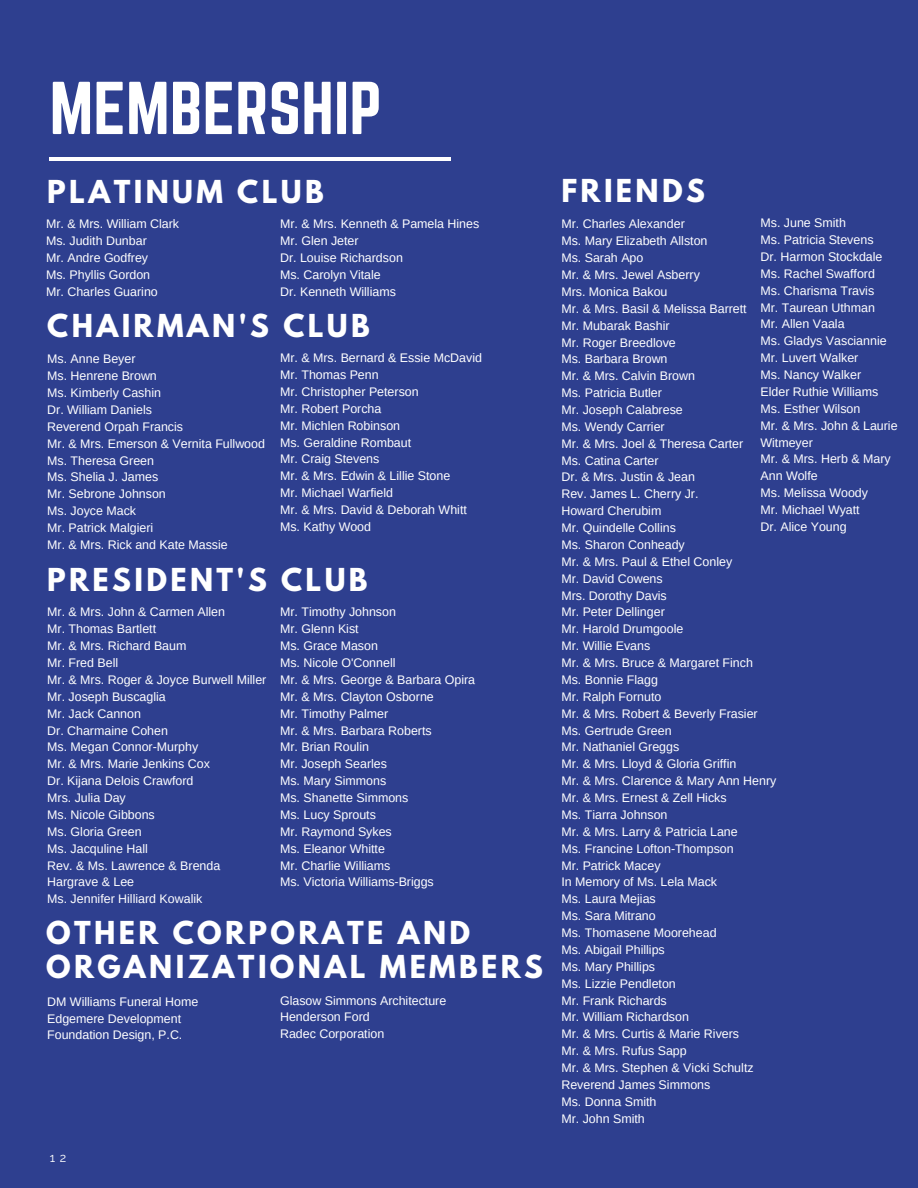
<style>
.page{position:relative;width:918px;height:1188px;background:#2e3f8f}
.page>*{position:absolute;margin:0;border:0;box-sizing:border-box;transform-origin:0 0}
.t1{font:65.4px "Norwester";color:#fff}
.t2{font:700 28.05px/33.8px "League Spartan";letter-spacing:.12em;color:#fff}
.t3{font:12.45px/16.8px "Arimo";color:#fff}
.t4{font:12.45px "Raleway";color:#fff}
</style>
<div class="page">
<hr style="left:49px;top:158px;width:402px;height:3px;background:#fff">
<h1 class="t1" style="left:50px;top:77px;width:334px">MEMBERSHIP</h1>
<h2 class="t2" style="left:47px;top:174px;width:278px">PLATINUM CLUB</h2>
<p class="t3" style="left:46px;top:216px;width:134px">Mr. &amp; Mrs. William Clark<br>Ms. Judith Dunbar<br>Mr. Andre Godfrey<br>Ms. Phyllis Gordon<br>Mr. Charles Guarino</p>
<p class="t3" style="left:280px;top:216px;width:201px">Mr. &amp; Mrs. Kenneth &amp; Pamela Hines<br>Mr. Glen Jeter<br>Dr. Louise Richardson<br>Ms. Carolyn Vitale<br>Dr. Kenneth Williams</p>
<h2 class="t2" style="left:47px;top:308px;width:324px">CHAIRMAN'S CLUB</h2>
<p class="t3" style="left:47px;top:351px;width:219px">Ms. Anne Beyer<br>Ms. Henrene Brown<br>Ms. Kimberly Cashin<br>Dr. William Daniels<br>Reverend Orpah Francis<br>Mr. &amp; Mrs. Emerson &amp; Vernita Fullwood<br>Ms. Theresa Green<br>Ms. Shelia J. James<br>Mr. Sebrone Johnson<br>Ms. Joyce Mack<br>Mr. Patrick Malgieri<br>Mr. &amp; Mrs. Rick and Kate Massie</p>
<p class="t3" style="left:280px;top:350px;width:203px">Mr. &amp; Mrs. Bernard &amp; Essie McDavid<br>Mr. Thomas Penn<br>Mr. Christopher Peterson<br>Mr. Robert Porcha<br>Mr. Michlen Robinson<br>Ms. Geraldine Rombaut<br>Mr. Craig Stevens<br>Mr. &amp; Mrs. Edwin &amp; Lillie Stone<br>Mr. Michael Warfield<br>Mr. &amp; Mrs. David &amp; Deborah Whitt<br>Ms. Kathy Wood</p>
<h2 class="t2" style="left:47px;top:562px;width:322px">PRESIDENT'S CLUB</h2>
<p class="t3" style="left:47px;top:604px;width:221px">Mr. &amp; Mrs. John &amp; Carmen Allen<br>Mr. Thomas Bartlett<br>Mr. &amp; Mrs. Richard Baum<br>Mr. Fred Bell<br>Mr. &amp; Mrs. Roger &amp; Joyce Burwell Miller<br>Mr. Joseph Buscaglia<br>Mr. Jack Cannon<br>Dr. Charmaine Cohen<br>Ms. Megan Connor-Murphy<br>Mr. &amp; Mrs. Marie Jenkins Cox<br>Dr. Kijana Delois Crawford<br>Mrs. Julia Day<br>Ms. Nicole Gibbons<br>Ms. Gloria Green<br>Ms. Jacquline Hall<br>Rev. &amp; Ms. Lawrence &amp; Brenda<br>Hargrave &amp; Lee<br>Ms. Jennifer Hilliard Kowalik</p>
<p class="t3" style="left:280px;top:604px;width:197px">Mr. Timothy Johnson<br>Mr. Glenn Kist<br>Ms. Grace Mason<br>Ms. Nicole O'Connell<br>Mr. &amp; Mrs. George &amp; Barbara Opira<br>Mr. &amp; Mrs. Clayton Osborne<br>Mr. Timothy Palmer<br>Mr. &amp; Mrs. Barbara Roberts<br>Mr. Brian Roulin<br>Mr. Joseph Searles<br>Ms. Mary Simmons<br>Ms. Shanette Simmons<br>Ms. Lucy Sprouts<br>Mr. Raymond Sykes<br>Ms. Eleanor Whitte<br>Mr. Charlie Williams<br>Ms. Victoria Williams-Briggs</p>
<h2 class="t2" style="left:46px;top:915px;width:498px">OTHER CORPORATE AND<br>ORGANIZATIONAL MEMBERS</h2>
<p class="t3" style="left:47px;top:993px;width:153px">DM Williams Funeral Home<br>Edgemere Development<br>Foundation Design, P.C.</p>
<p class="t3" style="left:280px;top:992px;width:168px">Glasow Simmons Architecture<br>Henderson Ford<br>Radec Corporation</p>
<p class="t4" style="left:50px;top:1151px;width:18px">1 2</p>
<h2 class="t2" style="left:561px;top:173px;width:145px">FRIENDS</h2>
<p class="t3" style="left:760px;top:214px;width:139px">Ms. June Smith<br>Ms. Patricia Stevens<br>Dr. Harmon Stockdale<br>Ms. Rachel Swafford<br>Ms. Charisma Travis<br>Mr. Taurean Uthman<br>Mr. Allen Vaala<br>Ms. Gladys Vasciannie<br>Mr. Luvert Walker<br>Ms. Nancy Walker<br>Elder Ruthie Williams<br>Ms. Esther Wilson<br>Mr. &amp; Mrs. John &amp; Laurie<br>Witmeyer<br>Mr. &amp; Mrs. Herb &amp; Mary<br>Ann Wolfe<br>Ms. Melissa Woody<br>Mr. Michael Wyatt<br>Dr. Alice Young</p>
<p class="t3" style="left:561px;top:216px;width:217px">Mr. Charles Alexander<br>Ms. Mary Elizabeth Allston<br>Ms. Sarah Apo<br>Mr. &amp; Mrs. Jewel Asberry<br>Mrs. Monica Bakou<br>Mr. &amp; Mrs. Basil &amp; Melissa Barrett<br>Mr. Mubarak Bashir<br>Mr. Roger Breedlove<br>Ms. Barbara Brown<br>Mr. &amp; Mrs. Calvin Brown<br>Ms. Patricia Butler<br>Mr. Joseph Calabrese<br>Ms. Wendy Carrier<br>Mr. &amp; Mrs. Joel &amp; Theresa Carter<br>Ms. Catina Carter<br>Dr. &amp; Mrs. Justin &amp; Jean<br>Rev. James L. Cherry Jr.<br>Howard Cherubim<br>Mr. Quindelle Collins<br>Ms. Sharon Conheady<br>Mr. &amp; Mrs. Paul &amp; Ethel Conley<br>Mr. David Cowens<br>Mrs. Dorothy Davis<br>Mr. Peter Dellinger<br>Mr. Harold Drumgoole<br>Mr. Willie Evans<br>Mr. &amp; Mrs. Bruce &amp; Margaret Finch<br>Ms. Bonnie Flagg<br>Mr. Ralph Fornuto<br>Mr. &amp; Mrs. Robert &amp; Beverly Frasier<br>Ms. Gertrude Green<br>Mr. Nathaniel Greggs<br>Mr. &amp; Mrs. Lloyd &amp; Gloria Griffin<br>Mr. &amp; Mrs. Clarence &amp; Mary Ann Henry<br>Mr. &amp; Mrs. Ernest &amp; Zell Hicks</p>
<p class="t3" style="left:561px;top:806px;width:194px">Ms. Tiarra Johnson<br>Mr. &amp; Mrs. Larry &amp; Patricia Lane<br>Ms. Francine Lofton-Thompson<br>Mr. Patrick Macey<br>In Memory of Ms. Lela Mack<br>Ms. Laura Mejias<br>Ms. Sara Mitrano<br>Ms. Thomasene Moorehead<br>Ms. Abigail Phillips<br>Ms. Mary Phillips<br>Ms. Lizzie Pendleton<br>Mr. Frank Richards<br>Mr. William Richardson<br>Mr. &amp; Mrs. Curtis &amp; Marie Rivers<br>Mr. &amp; Mrs. Rufus Sapp<br>Mr. &amp; Mrs. Stephen &amp; Vicki Schultz<br>Reverend James Simmons<br>Ms. Donna Smith<br>Mr. John Smith</p>
</div>
